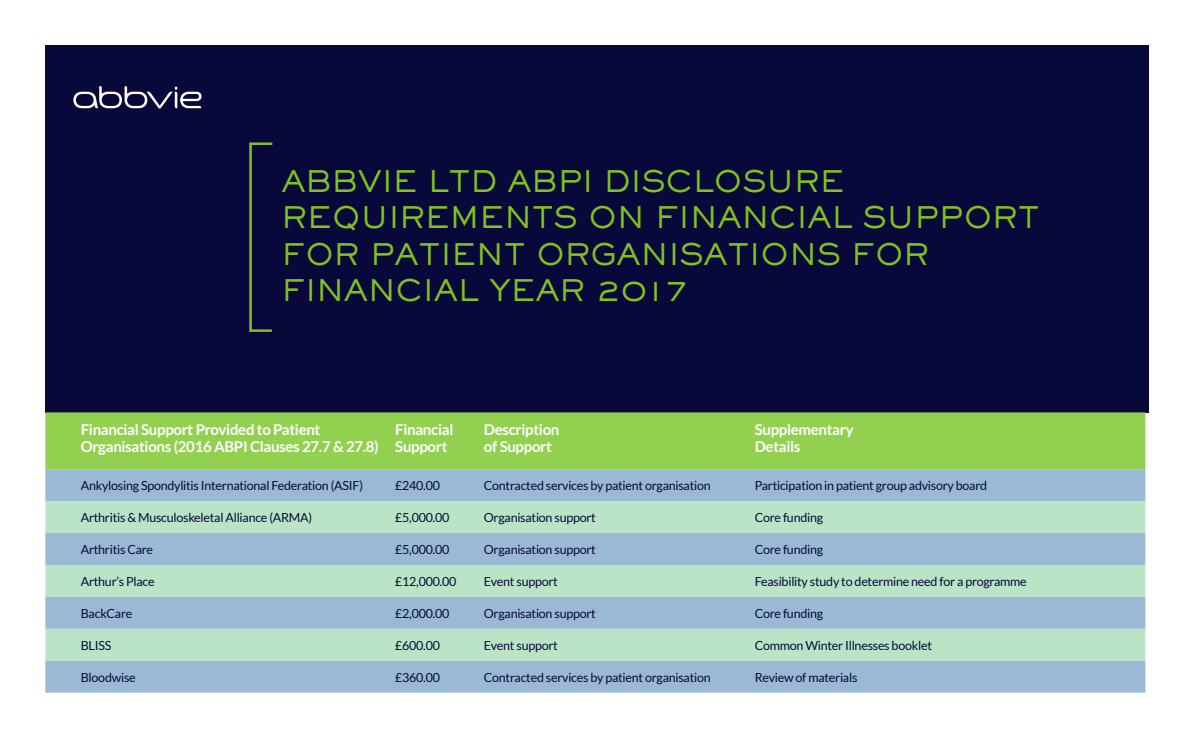
<style>
.page{position:relative;width:1191px;height:745px;background:#fff}
.page>*{position:absolute;margin:0;border:0;box-sizing:border-box;transform-origin:0 0}
.t1{font:500 29.12px/36.2px "AT Sackers Gothic";letter-spacing:-.01em;color:#80c31c}
.Table_header{font:700 15px/16.9px "Lato";letter-spacing:-.02em;color:#fff}
.Table_text_lHJ{font:12.5px "Lato";letter-spacing:-.02em;color:#08083b}
</style>
<div class="page">
<div style="left:45px;top:45px;width:1103px;height:367px;background:#08083b"></div>
<svg style="left:73px;top:86px;width:129px;height:22px"></svg>
<svg style="left:249px;top:142px;width:24px;height:190px"></svg>
<div style="left:45px;top:412px;width:1100px;height:57px;background:#92d050"></div>
<div style="left:45px;top:469px;width:1100px;height:223px;background:#9bb9d4"></div>
<svg style="left:45px;top:500px;width:1100px;height:160px;background:#afd3cd"></svg>
<p class="t1" style="left:282px;top:162px;width:760px">ABBVIE LTD ABPI DISCLOSURE<br>REQUIREMENTS ON FINANCIAL SUPPORT<br>FOR PATIENT ORGANISATIONS FOR<br>FINANCIAL YEAR 2017</p>
<p class="Table_header" style="left:81px;top:420px;width:299px">Financial Support Provided to Patient<br>Organisations (2016 ABPI Clauses 27.7 &amp; 27.8)</p>
<p class="Table_header" style="left:395px;top:420px;width:60px">Financial<br>Support</p>
<p class="Table_header" style="left:484px;top:420px;width:77px">Description of Support</p>
<p class="Table_header" style="left:754px;top:420px;width:100px">Supplementary<br>Details</p>
<p class="Table_text_lHJ" style="left:81px;top:478px;width:284px">Ankylosing Spondylitis International Federation (ASIF)</p>
<p class="Table_text_lHJ" style="left:395px;top:478px;width:46px">£240.00</p>
<p class="Table_text_lHJ" style="left:484px;top:478px;width:228px">Contracted services by patient organisation</p>
<p class="Table_text_lHJ" style="left:754px;top:478px;width:234px">Participation in patient group advisory board</p>
<p class="Table_text_lHJ" style="left:81px;top:510px;width:233px">Arthritis &amp; Musculoskeletal Alliance (ARMA)</p>
<p class="Table_text_lHJ" style="left:395px;top:510px;width:56px">£5,000.00</p>
<p class="Table_text_lHJ" style="left:484px;top:510px;width:113px">Organisation support</p>
<p class="Table_text_lHJ" style="left:754px;top:510px;width:70px">Core funding</p>
<p class="Table_text_lHJ" style="left:81px;top:542px;width:74px">Arthritis Care</p>
<p class="Table_text_lHJ" style="left:395px;top:542px;width:56px">£5,000.00</p>
<p class="Table_text_lHJ" style="left:484px;top:542px;width:113px">Organisation support</p>
<p class="Table_text_lHJ" style="left:754px;top:542px;width:70px">Core funding</p>
<p class="Table_text_lHJ" style="left:81px;top:574px;width:75px">Arthur’s Place</p>
<p class="Table_text_lHJ" style="left:395px;top:574px;width:63px">£12,000.00</p>
<p class="Table_text_lHJ" style="left:484px;top:574px;width:75px">Event support</p>
<p class="Table_text_lHJ" style="left:754px;top:574px;width:274px">Feasibility study to determine need for a programme</p>
<p class="Table_text_lHJ" style="left:81px;top:606px;width:53px">BackCare</p>
<p class="Table_text_lHJ" style="left:395px;top:606px;width:56px">£2,000.00</p>
<p class="Table_text_lHJ" style="left:484px;top:606px;width:113px">Organisation support</p>
<p class="Table_text_lHJ" style="left:754px;top:606px;width:70px">Core funding</p>
<p class="Table_text_lHJ" style="left:81px;top:638px;width:32px">BLISS</p>
<p class="Table_text_lHJ" style="left:395px;top:638px;width:46px">£600.00</p>
<p class="Table_text_lHJ" style="left:484px;top:638px;width:75px">Event support</p>
<p class="Table_text_lHJ" style="left:754px;top:638px;width:179px">Common Winter Illnesses booklet</p>
<p class="Table_text_lHJ" style="left:81px;top:669px;width:56px">Bloodwise</p>
<p class="Table_text_lHJ" style="left:395px;top:669px;width:46px">£360.00</p>
<p class="Table_text_lHJ" style="left:484px;top:669px;width:228px">Contracted services by patient organisation</p>
<p class="Table_text_lHJ" style="left:754px;top:669px;width:104px">Review of materials</p>
</div>
